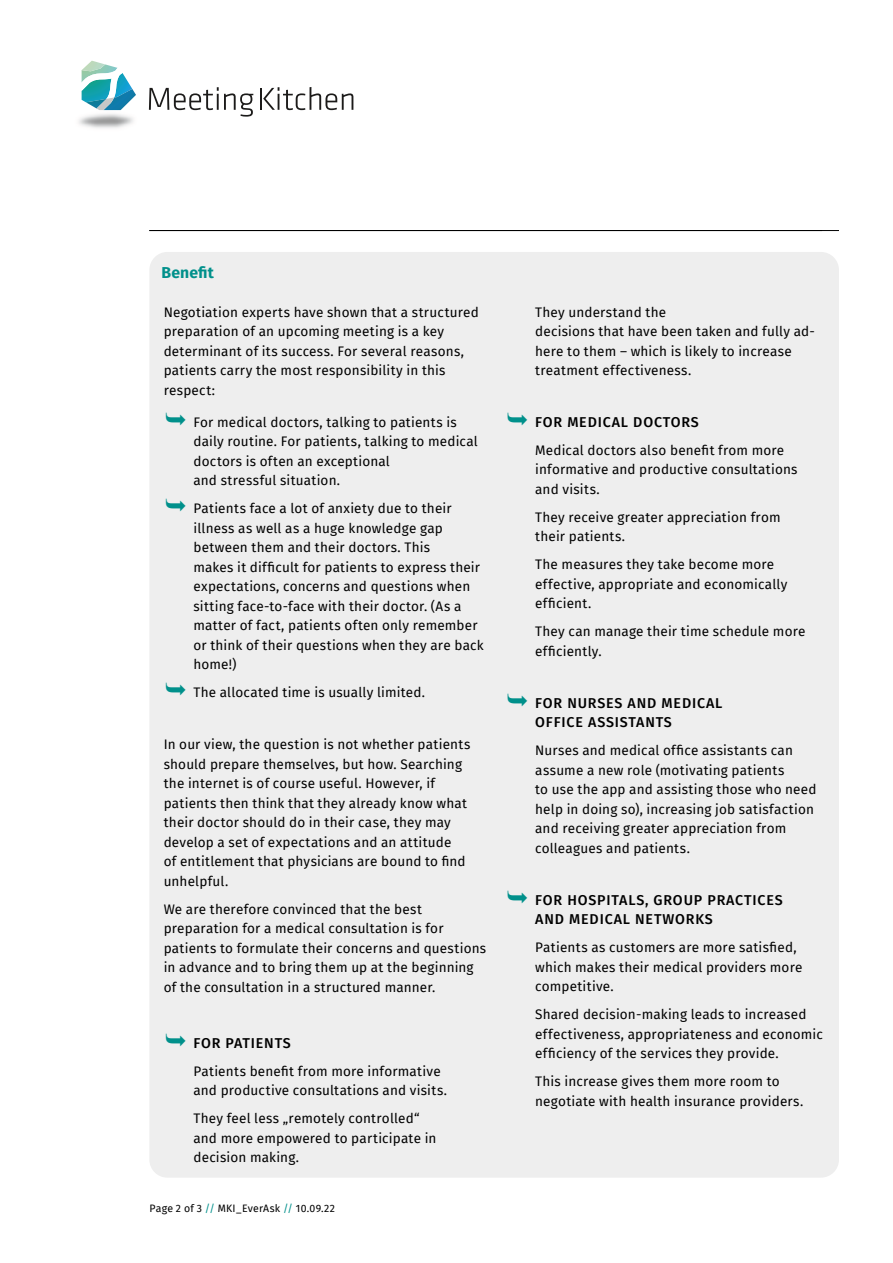
<style>
.page{position:relative;width:893px;height:1263px;background:#fff}
.page>*{position:absolute;margin:0;border:0;box-sizing:border-box;transform-origin:0 0}
.t1{font:700 15.75px "Fira Sans";letter-spacing:.005em;color:#00908b}
.t2{font:500 14.25px/19.5px "Fira Sans";letter-spacing:.06em;color:#000}
.t3{font:13.5px/19.5px "Fira Sans";letter-spacing:.015em;color:#000}
.t4{font:10.5px "Fira Sans";letter-spacing:.025em;color:#000}
.s1{color:#00908b}
</style>
<div class="page">
<svg style="left:82px;top:61px;width:54px;height:49px"></svg>
<svg style="left:149px;top:87px;width:104px;height:30px"></svg>
<svg style="left:261px;top:87px;width:92px;height:23px"></svg>
<div style="left:149px;top:252px;width:690px;height:926px;background:#eee;border-radius:18px"></div>
<hr style="left:149px;top:230px;width:690px;height:1px;background:#000">
<p class="t1" style="left:162px;top:260px;width:54px">Benefit</p>
<p class="t3" style="left:164px;top:302px;width:317px">Negotiation experts have shown that a structured preparation of an upcoming meeting is a key determinant of its success. For several reasons, patients carry the most responsibility in this respect:</p>
<p class="t3" style="left:193px;top:412px;width:286px">For medical doctors, talking to patients is daily routine. For patients, talking to medical doctors is often an exceptional<br>and stressful situation.</p>
<p class="t3" style="left:193px;top:499px;width:292px">Patients face a lot of anxiety due to their illness as well as a huge knowledge gap between them and their doctors. This<br>makes it difficult for patients to express their expectations, concerns and questions when sitting face-to-face with their doctor. (As a matter of fact, patients often only remember or think of their questions when they are back home!)</p>
<p class="t3" style="left:193px;top:683px;width:233px">The allocated time is usually limited.</p>
<p class="t3" style="left:164px;top:734px;width:308px">In our view, the question is not whether patients should prepare themselves, but how. Searching the internet is of course useful. However, if patients then think that they already know what their doctor should do in their case, they may develop a set of expectations and an attitude<br>of entitlement that physicians are bound to find unhelpful.</p>
<p class="t3" style="left:164px;top:899px;width:324px">We are therefore convinced that the best preparation for a medical consultation is for patients to formulate their concerns and questions in advance and to bring them up at the beginning of the consultation in a structured manner.</p>
<p class="t2" style="left:193px;top:1032px;width:99px">FOR PATIENTS</p>
<p class="t3" style="left:193px;top:1061px;width:255px">Patients benefit from more informative and productive consultations and visits.</p>
<p class="t3" style="left:193px;top:1108px;width:245px">They feel less „remotely controlled“ and more empowered to participate in decision making.</p>
<p class="t4" style="left:149px;top:1200px;width:187px">Page 2 of 3 <span class="s1">//</span> MKI_EverAsk <span class="s1">//</span> 10.09.22</p>
<p class="t3" style="left:535px;top:302px;width:281px">They understand the<br>decisions that have been taken and fully ad&shy;here to them – which is likely to increase treatment effectiveness.</p>
<p class="t2" style="left:535px;top:411px;width:165px">FOR MEDICAL DOCTORS</p>
<p class="t3" style="left:535px;top:440px;width:264px">Medical doctors also benefit from more informative and productive consultations and visits.</p>
<p class="t3" style="left:535px;top:507px;width:247px">They receive greater appreciation from their patients.</p>
<p class="t3" style="left:535px;top:555px;width:254px">The measures they take become more effective, appropriate and economically efficient.</p>
<p class="t3" style="left:535px;top:622px;width:272px">They can manage their time schedule more efficiently.</p>
<p class="t2" style="left:535px;top:692px;width:189px">FOR NURSES AND MEDICAL<br>OFFICE ASSISTANTS</p>
<p class="t3" style="left:535px;top:740px;width:283px">Nurses and medical office assistants can assume a new role (motivating patients<br>to use the app and assisting those who need help in doing so), increasing job satisfaction and receiving greater appreciation from colleagues and patients.</p>
<p class="t2" style="left:535px;top:889px;width:249px">FOR HOSPITALS, GROUP PRACTICES<br>AND MEDICAL NETWORKS</p>
<p class="t3" style="left:535px;top:937px;width:269px">Patients as customers are more satisfied, which makes their medical providers more competitive.</p>
<p class="t3" style="left:535px;top:1004px;width:289px">Shared decision-making leads to increased effectiveness, appropriateness and economic efficiency of the services they provide.</p>
<p class="t3" style="left:535px;top:1071px;width:270px">This increase gives them more room to negotiate with health insurance providers.</p>
</div>
